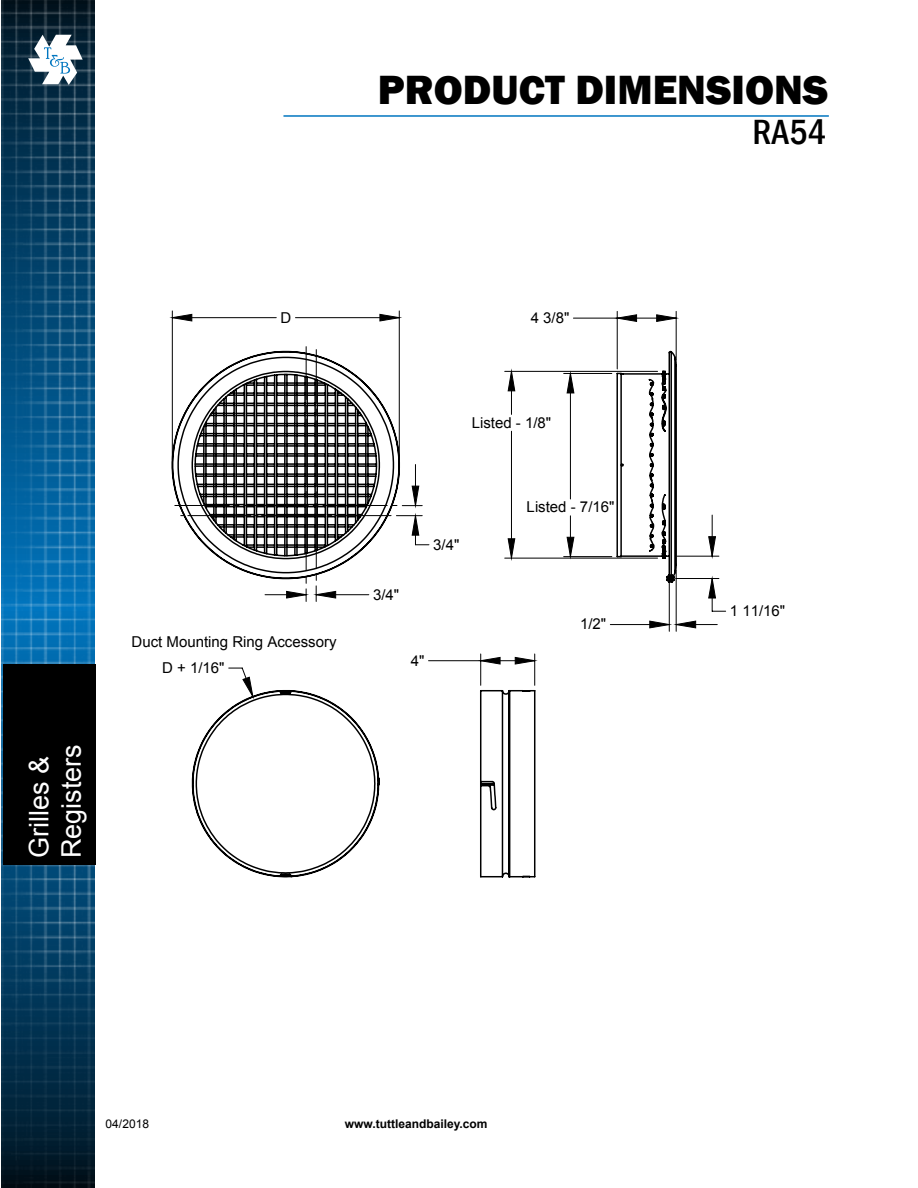
<style>
.page{position:relative;width:918px;height:1188px;background:#fff}
.page>*{position:absolute;margin:0;border:0;box-sizing:border-box;transform-origin:0 0}
.t1{font:800 42px "Franklin Gothic";color:#000}
.t2{font:500 condensed 36px "Franklin Gothic";color:#000}
.t3{font:27px/32.4px "Arial";color:#fff}
.t4{font:15px "Arial";color:#000}
.t5{font:700 12px "Arial";color:#000}
.t6{font:12px "Arial";color:#000}
</style>
<div class="page">
<hr style="left:283px;top:115px;width:546px;height:2px;background:#0076c0">
<img style="left:1px;top:0;width:94px;height:1188px">
<svg style="left:28px;top:35px;width:55px;height:50px"></svg>
<div style="left:3px;top:664px;width:93px;height:201px;background:#000"></div>
<svg style="left:708px;top:536px;width:8px;height:63px"></svg>
<svg style="left:172px;top:314px;width:524px;height:315px"></svg>
<svg style="left:171px;top:350px;width:507px;height:528px"></svg>
<h1 class="t1" style="left:378px;top:63px;width:452px">PRODUCT DIMENSIONS</h1>
<h2 class="t2" style="left:753px;top:108px;width:75px">RA54</h2>
<h3 class="t3" style="left:23px;top:858px;width:116px;rotate:-90deg">Grilles &amp;<br>Registers</h3>
<p class="t4" style="left:280px;top:308px;width:12px">D</p>
<p class="t4" style="left:531px;top:308px;width:40px">4 3/8"</p>
<p class="t4" style="left:132px;top:632px;width:206px">Duct Mounting Ring Accessory</p>
<p class="t4" style="left:162px;top:658px;width:64px">D + 1/16"</p>
<p class="t4" style="left:472px;top:413px;width:81px">Listed - 1/8"</p>
<p class="t4" style="left:373px;top:585px;width:28px">3/4"</p>
<p class="t4" style="left:433px;top:535px;width:28px">3/4"</p>
<p class="t4" style="left:411px;top:651px;width:15px">4"</p>
<p class="t4" style="left:527px;top:497px;width:89px">Listed - 7/16"</p>
<p class="t4" style="left:580px;top:614px;width:28px">1/2"</p>
<p class="t4" style="left:730px;top:601px;width:57px">1 11/16"</p>
<p class="t6" style="left:106px;top:1116px;width:45px">04/2018</p>
<p class="t5" style="left:345px;top:1116px;width:144px">www.tuttleandbailey.com</p>
</div>
